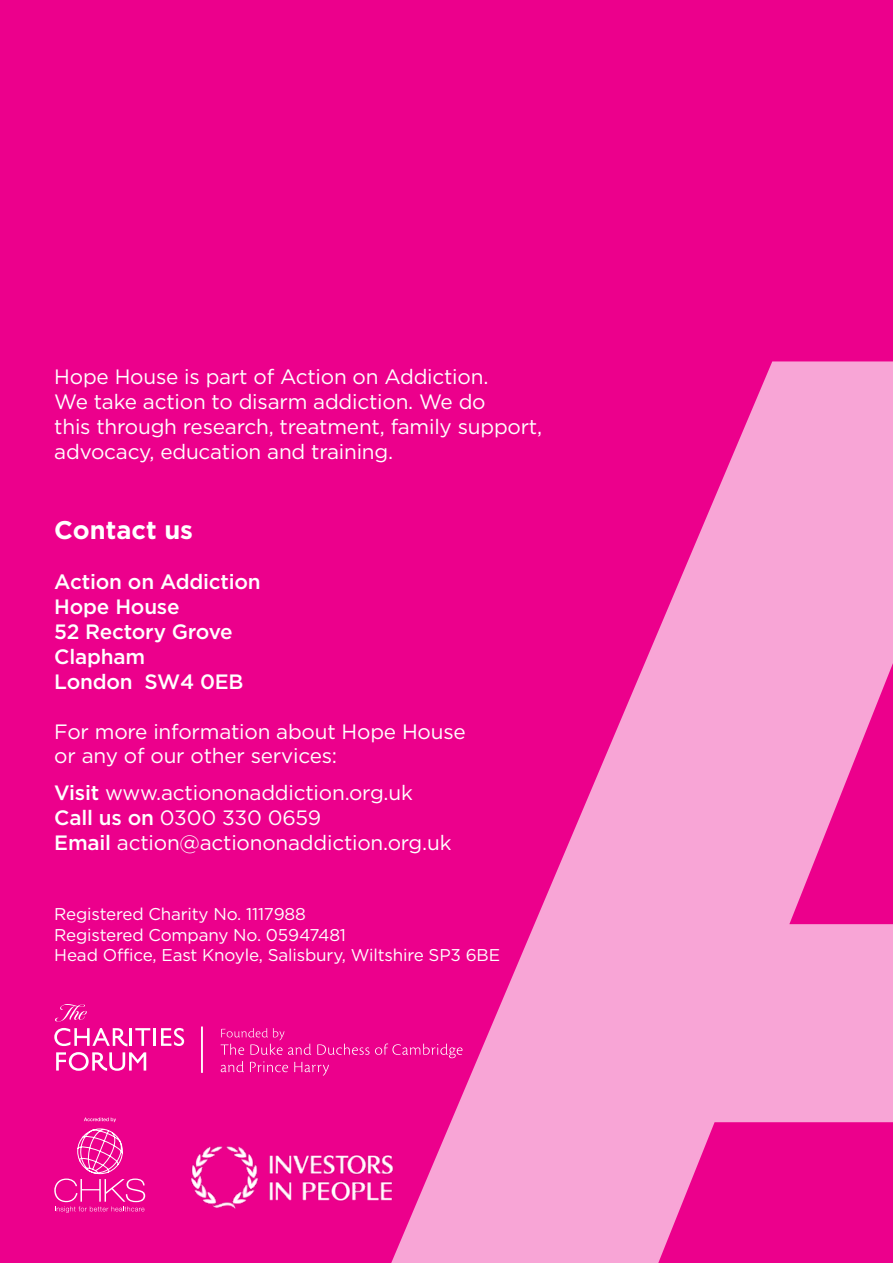
<style>
.page{position:relative;width:893px;height:1263px;background:#ec008c}
.page>*{position:absolute;margin:0;border:0;box-sizing:border-box;transform-origin:0 0}
.t1{font:700 25.5px "Gotham HTF";color:#fff}
.t2{font:20.7px/25px "Gotham HTF";letter-spacing:-.01em;color:#fff}
.t3{font:500 20.7px/24.9px "Gotham HTF";letter-spacing:-.01em;color:#fff}
.t4{font:17.1px/20.4px "Gotham HTF";letter-spacing:-.01em;color:#fff}
.s1{font-weight:500}
</style>
<div class="page">
<svg style="left:54px;top:1129px;width:91px;height:84px"></svg>
<svg style="left:84px;top:1117px;width:32px;height:5px"></svg>
<svg style="left:54px;top:1028px;width:130px;height:18px"></svg>
<svg style="left:56px;top:1052px;width:90px;height:19px"></svg>
<svg style="left:55px;top:1004px;width:32px;height:18px"></svg>
<svg style="left:220px;top:1028px;width:161px;height:47px"></svg>
<hr style="left:201px;top:1026px;width:2px;height:47px;background:#fff">
<img style="left:190px;top:1146px;width:191px;height:63px">
<svg style="left:381px;top:361px;width:512px;height:902px;fill:#f8a5d6"></svg>
<p class="t2" style="left:54px;top:364px;width:489px">Hope House is part of Action on Addiction.<br>We take action to disarm addiction. We do<br>this through research, treatment, family support, advocacy, education and training.</p>
<p class="t1" style="left:54px;top:515px;width:140px">Contact us</p>
<p class="t3" style="left:54px;top:569px;width:208px">Action on Addiction<br>Hope House<br>52 Rectory Grove<br>Clapham<br>London SW4 0EB</p>
<p class="t2" style="left:54px;top:718px;width:413px">For more information about Hope House or any of our other services:</p>
<p class="t2" style="left:54px;top:780px;width:399px"><span class="s1">Visit</span> www.actiononaddiction.org.uk<br><span class="s1">Call us on</span> 0300 330 0659<br><span class="s1">Email</span> action@actiononaddiction.org.uk</p>
<p class="t4" style="left:54px;top:904px;width:447px">Registered Charity No. 1117988<br>Registered Company No. 05947481<br>Head Office, East Knoyle, Salisbury, Wiltshire SP3 6BE</p>
</div>
